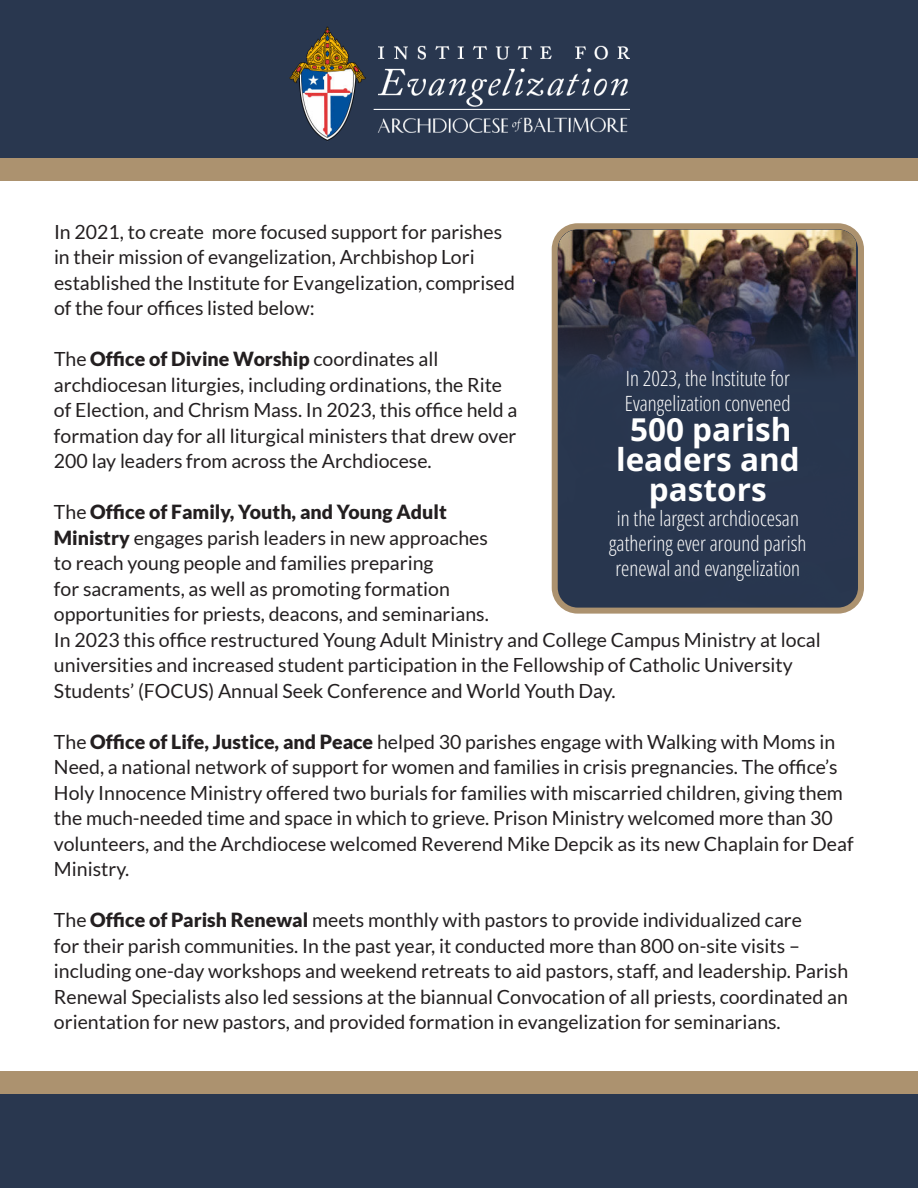
<style>
.page{position:relative;width:918px;height:1188px;background:#fff}
.page>*{position:absolute;margin:0;border:0;box-sizing:border-box;transform-origin:0 0}
.t1{font:700 31.5px/30px "Open Sans";color:#fff;text-align:center}
.t2{font:300 21px/25.2px "Open Sans Condensed";color:#fff}
.t3{font:19.5px/25.5px "Lato";color:#231f20}
.s1{font-weight:900}
</style>
<div class="page">
<div style="left:0;top:0;width:918px;height:162px;background:#29374f"></div>
<div style="left:0;top:158px;width:918px;height:23px;background:#ac926f"></div>
<div style="left:0;top:1082px;width:918px;height:106px;background:#29374f"></div>
<img style="left:289px;top:26px;width:341px;height:115px">
<div style="left:0;top:1071px;width:918px;height:23px;background:#ac926f"></div>
<img style="left:559px;top:230px;width:296px;height:377px">
<div style="left:552px;top:223px;width:312px;height:391px;border:6px solid #ac926f;border-radius:23px"></div>
<p class="t3" style="left:54px;top:219px;width:463px">In 2021, to create more focused support for parishes in their mission of evangelization, Archbishop Lori established the Institute for Evangelization, comprised of the four offices listed below:</p>
<p class="t3" style="left:54px;top:347px;width:465px">The <span class="s1">Office of Divine Worship</span> coordinates all archdiocesan liturgies, including ordinations, the Rite of Election, and Chrism Mass. In 2023, this office held a formation day for all liturgical ministers that drew over 200 lay leaders from across the Archdiocese.</p>
<p class="t3" style="left:54px;top:500px;width:768px">The <span class="s1">Office of Family, Youth, and Young Adult<br>Ministry</span> engages parish leaders in new approaches<br>to reach young people and families preparing<br>for sacraments, as well as promoting formation<br>opportunities for priests, deacons, and seminarians.<br>In 2023 this office restructured Young Adult Ministry and College Campus Ministry at local universities and increased student participation in the Fellowship of Catholic University Students’ (FOCUS) Annual Seek Conference and World Youth Day.</p>
<p class="t3" style="left:54px;top:729px;width:801px">The <span class="s1">Office of Life, Justice, and Peace</span> helped 30 parishes engage with Walking with Moms in Need, a national network of support for women and families in crisis pregnancies. The office’s Holy Innocence Ministry offered two burials for families with miscarried children, giving them the much-needed time and space in which to grieve. Prison Ministry welcomed more than 30 volunteers, and the Archdiocese welcomed Reverend Mike Depcik as its new Chaplain for Deaf Ministry.</p>
<p class="t3" style="left:54px;top:908px;width:796px">The <span class="s1">Office of Parish Renewal</span> meets monthly with pastors to provide individualized care<br>for their parish communities. In the past year, it conducted more than 800 on-site visits – including one-day workshops and weekend retreats to aid pastors, staff, and leadership. Parish Renewal Specialists also led sessions at the biannual Convocation of all priests, coordinated an orientation for new pastors, and provided formation in evangelization for seminarians.</p>
<p class="t2" style="left:625px;top:368px;width:167px">In 2023, the Institute for<br>Evangelization convened</p>
<h1 class="t1" style="left:616px;top:418px;width:185px">500 parish leaders and pastors</h1>
<p class="t2" style="left:609px;top:508px;width:199px;text-align:center">in the largest archdiocesan gathering ever around parish renewal and evangelization</p>
</div>
